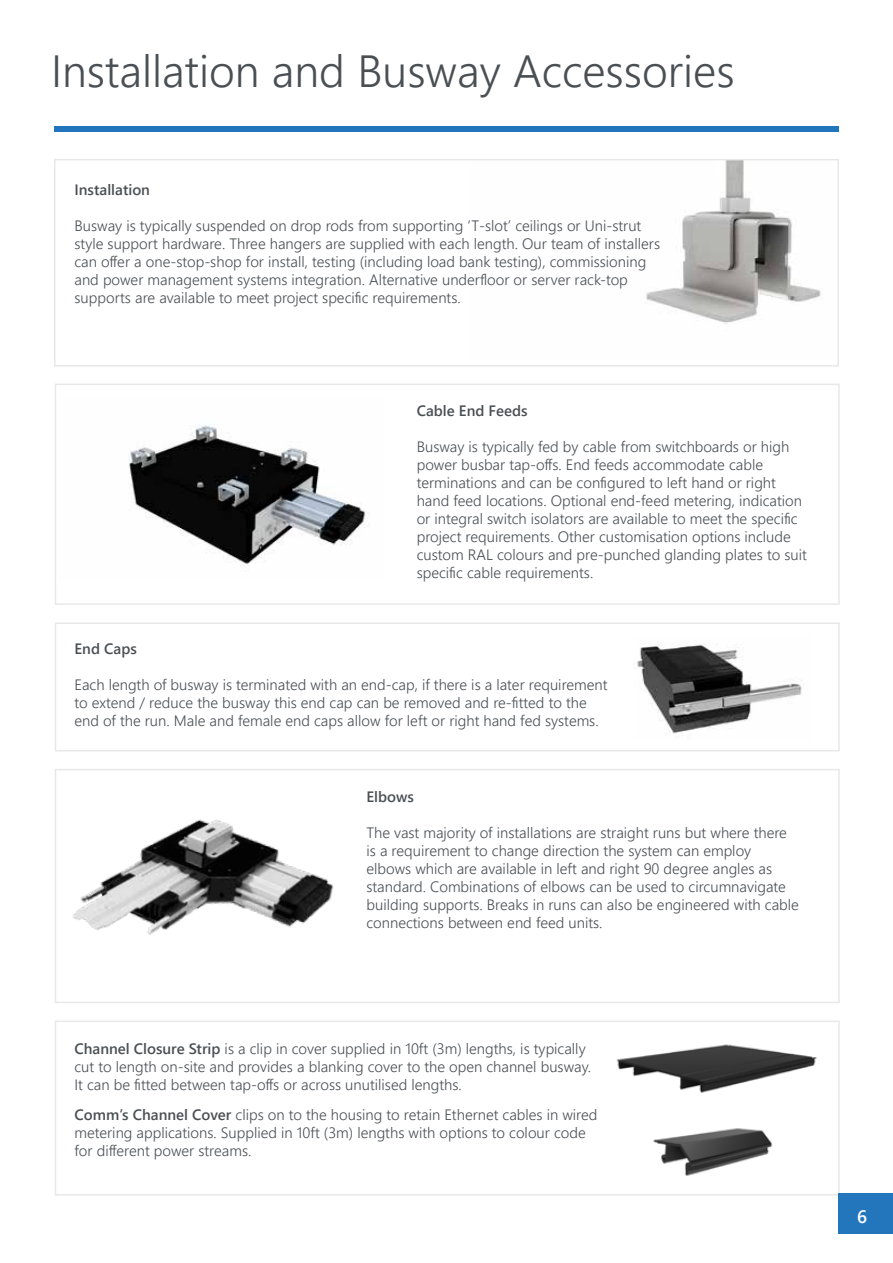
<style>
.page{position:relative;width:893px;height:1263px;background:#fff}
.page>*{position:absolute;margin:0;border:0;box-sizing:border-box;transform-origin:0 0}
.t1{font:300 45px "Segoe UI";color:#4a4f54}
.t2{font:600 18px "Segoe UI";color:#fff}
.t3{font:300 15px/18px "Segoe UI";color:#4a4f54}
.t4{font:600 15px "Segoe UI";color:#4a4f54}
.s1{font-weight:600}
</style>
<div class="page">
<div style="left:55px;top:1020px;width:785px;height:175px;border:1px solid #e8e8e8"></div>
<div style="left:55px;top:622px;width:785px;height:129px;border:1px solid #e8e8e8"></div>
<div style="left:55px;top:384px;width:785px;height:221px;border:1px solid #e8e8e8"></div>
<img style="left:646px;top:161px;width:175px;height:163px">
<div style="left:54px;top:159px;width:785px;height:208px;border:1px solid #e8e8e8"></div>
<div style="left:54px;top:126px;width:785px;height:5px;background:#2175bc"></div>
<img style="left:637px;top:643px;width:165px;height:93px">
<img style="left:128px;top:424px;width:242px;height:141px">
<img style="left:653px;top:1128px;width:120px;height:48px">
<img style="left:616px;top:1044px;width:201px;height:49px">
<img style="left:55px;top:771px;width:279px;height:214px">
<div style="left:839px;top:1193px;width:54px;height:40px;background:#2375bc"></div>
<h1 class="t1" style="left:51px;top:28px;width:685px">Installation and Busway Accessories</h1>
<p class="t4" style="left:75px;top:175px;width:77px">Installation</p>
<p class="t3" style="left:75px;top:215px;width:587px">Busway is typically suspended on drop rods from supporting ‘T-slot’ ceilings or Uni-strut style support hardware. Three hangers are supplied with each length. Our team of installers can offer a one-stop-shop for install, testing (including load bank testing), commissioning and power management systems integration. Alternative underfloor or server rack-top supports are available to meet project specific requirements.</p>
<p class="t4" style="left:417px;top:396px;width:112px">Cable End Feeds</p>
<p class="t3" style="left:417px;top:436px;width:392px">Busway is typically fed by cable from switchboards or high power busbar tap-offs. End feeds accommodate cable terminations and can be configured to left hand or right hand feed locations. Optional end-feed metering, indication or integral switch isolators are available to meet the specific project requirements. Other customisation options include custom RAL colours and pre-punched glanding plates to suit specific cable requirements.</p>
<p class="t4" style="left:75px;top:634px;width:64px">End Caps</p>
<p class="t3" style="left:75px;top:674px;width:535px">Each length of busway is terminated with an end-cap, if there is a later requirement to extend / reduce the busway this end cap can be removed and re-fitted to the end of the run. Male and female end caps allow for left or right hand fed systems.</p>
<p class="t4" style="left:366px;top:782px;width:49px">Elbows</p>
<p class="t3" style="left:366px;top:822px;width:434px">The vast majority of installations are straight runs but where there is a requirement to change direction the system can employ elbows which are available in left and right 90 degree angles as standard. Combinations of elbows can be used to circumnavigate building supports. Breaks in runs can also be engineered with cable connections between end feed units.</p>
<p class="t3" style="left:75px;top:1038px;width:518px"><span class="s1">Channel Closure Strip</span> is a clip in cover supplied in 10ft (3m) lengths, is typically cut to length on-site and provides a blanking cover to the open channel busway.<br>It can be fitted between tap-offs or across unutilised lengths.</p>
<p class="t3" style="left:75px;top:1104px;width:524px"><span class="s1">Comm’s Channel Cover</span> clips on to the housing to retain Ethernet cables in wired metering applications. Supplied in 10ft (3m) lengths with options to colour code for different power streams.</p>
<p class="t2" style="left:857px;top:1199px;width:12px">6</p>
</div>
